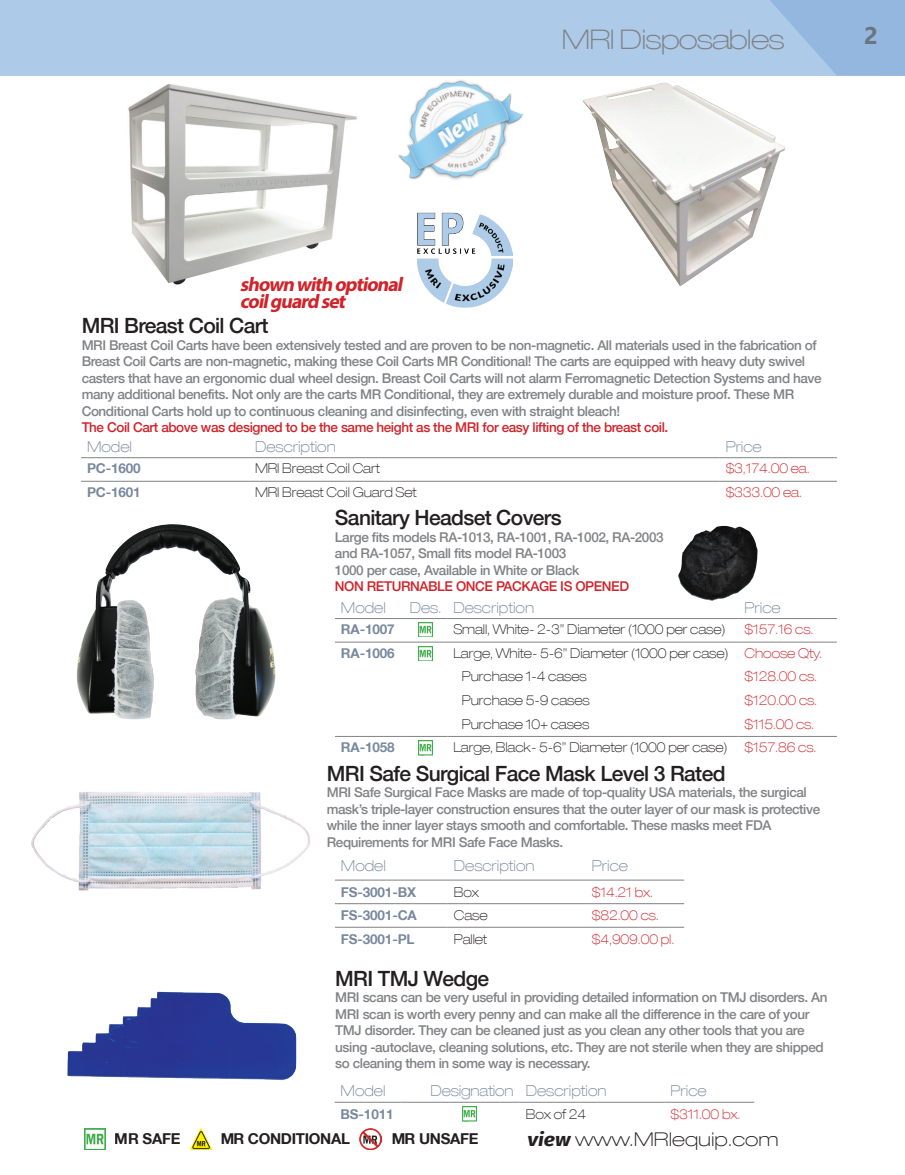
<style>
.page{position:relative;width:905px;height:1175px;background:#fff}
.page>*{position:absolute;margin:0;border:0;box-sizing:border-box;transform-origin:0 0}
.t1{font:100 expanded 27px "Helvetica 33";letter-spacing:-.03em;color:#808285;scale:1.11 1}
.t2{font:700 24px "Segoe UI";color:#808285}
.t3{font:500 21px "Helvetica 65";letter-spacing:-.03em;color:#231f20}
.t4{font:italic 700 19.8px/17px "Myriad Pro";color:#d1232a}
.t5{font:100 expanded 18.9px "Helvetica 33";color:#231f20;scale:1.11 1}
.t6{font:100 expanded 15px "Helvetica 33";color:#78889f}
.t7{font:700 15px "Helvetica 75";letter-spacing:-.02em;color:#231f20}
.t8{font:500 13.5px/16.5px "Helvetica 65";letter-spacing:-.03em;color:#808285}
.t9{font:100 expanded 13.5px "Helvetica 33";letter-spacing:-.01em;color:#231f20}
.t10{font:100 expanded 13.5px "Helvetica 33";letter-spacing:-.01em;color:#d1232a}
.t11{font:500 13.5px "Helvetica 65";letter-spacing:-.03em;color:#d1232a}
.t12{font:700 13.5px "Helvetica 75";letter-spacing:-.01em;color:#78889f}
.s1{font-family:"Fira Sans";font-weight:700;font-style:italic;font-stretch:normal}
</style>
<div class="page">
<hr style="left:334px;top:1102px;width:66px;height:1px;background:#808285">
<hr style="left:400px;top:1102px;width:119px;height:1px;background:#808285">
<hr style="left:519px;top:1102px;width:145px;height:1px;background:#808285">
<hr style="left:664px;top:1102px;width:90px;height:1px;background:#808285">
<img style="left:128px;top:84px;width:229px;height:201px">
<hr style="left:81px;top:481px;width:168px;height:1px;background:#808285">
<hr style="left:249px;top:481px;width:470px;height:1px;background:#808285">
<hr style="left:719px;top:481px;width:117px;height:1px;background:#808285">
<hr style="left:81px;top:457px;width:168px;height:1px;background:#808285">
<hr style="left:249px;top:457px;width:470px;height:1px;background:#808285">
<hr style="left:719px;top:457px;width:117px;height:1px;background:#808285">
<img style="left:417px;top:212px;width:95px;height:96px">
<img style="left:583px;top:82px;width:203px;height:204px">
<img style="left:398px;top:80px;width:126px;height:100px">
<hr style="left:335px;top:903px;width:113px;height:1px;background:#808285">
<hr style="left:448px;top:903px;width:138px;height:1px;background:#808285">
<hr style="left:586px;top:903px;width:98px;height:1px;background:#808285">
<hr style="left:335px;top:927px;width:113px;height:1px;background:#808285">
<hr style="left:448px;top:927px;width:138px;height:1px;background:#808285">
<hr style="left:586px;top:927px;width:98px;height:1px;background:#808285">
<hr style="left:335px;top:879px;width:113px;height:1px;background:#808285">
<hr style="left:448px;top:879px;width:138px;height:1px;background:#808285">
<hr style="left:586px;top:879px;width:98px;height:1px;background:#808285">
<img style="left:77px;top:526px;width:111px;height:183px">
<img style="left:678px;top:526px;width:79px;height:74px">
<hr style="left:335px;top:642px;width:67px;height:1px;background:#808285">
<hr style="left:402px;top:642px;width:45px;height:1px;background:#808285">
<hr style="left:447px;top:642px;width:291px;height:1px;background:#808285">
<hr style="left:738px;top:642px;width:98px;height:1px;background:#808285">
<hr style="left:335px;top:736px;width:67px;height:1px;background:#808285">
<hr style="left:402px;top:736px;width:45px;height:1px;background:#808285">
<hr style="left:447px;top:736px;width:291px;height:1px;background:#808285">
<hr style="left:738px;top:736px;width:98px;height:1px;background:#808285">
<hr style="left:335px;top:618px;width:67px;height:1px;background:#808285">
<hr style="left:402px;top:618px;width:45px;height:1px;background:#808285">
<hr style="left:447px;top:618px;width:291px;height:1px;background:#808285">
<hr style="left:738px;top:618px;width:98px;height:1px;background:#808285">
<img style="left:418px;top:622px;width:15px;height:15px">
<img style="left:418px;top:646px;width:15px;height:14px">
<img style="left:418px;top:741px;width:15px;height:14px">
<img style="left:31px;top:709px;width:280px;height:155px">
<img style="left:44px;top:840px;width:267px;height:310px">
<img style="left:462px;top:1106px;width:15px;height:15px">
<div style="left:0;top:0;width:904px;height:76px;background:#adcbe8"></div>
<svg style="left:770px;top:0;width:134px;height:76px"></svg>
<img style="left:190px;top:1128px;width:21px;height:21px">
<img style="left:360px;top:1128px;width:21px;height:21px">
<img style="left:84px;top:1128px;width:21px;height:21px">
<p class="t4" style="left:240px;top:275px;width:168px">shown with optional coilguard set</p>
<h1 class="t1" style="left:561px;top:23px;width:202px">MRI Disposables</h1>
<h2 class="t2" style="left:864px;top:13px;width:15px">2</h2>
<p class="t3" style="left:82px;top:313px;width:188px">MRI Breast Coil Cart</p>
<p class="t8" style="left:82px;top:337px;width:741px">MRI Breast Coil Carts have been extensively tested and are proven to be non-magnetic. All materials used in the fabrication of Breast Coil Carts are non-magnetic, making these Coil Carts MR Conditional! The carts are equipped with heavy duty swivel casters that have an ergonomic dual wheel design. Breast Coil Carts will not alarm Ferromagnetic Detection Systems and have many additional benefits. Not only are the carts MR Conditional, they are extremely durable and moisture proof. These MR Conditional Carts hold up to continuous cleaning and disinfecting, even with straight bleach!</p>
<p class="t11" style="left:82px;top:419px;width:588px">The Coil Cart above was designed to be the same height as the MRI for easy lifting of the breast coil.</p>
<p class="t6" style="left:87px;top:437px;width:46px">Model</p>
<p class="t6" style="left:255px;top:437px;width:82px">Description</p>
<p class="t6" style="left:725px;top:437px;width:38px">Price</p>
<p class="t12" style="left:87px;top:460px;width:55px">PC-1600</p>
<p class="t9" style="left:255px;top:460px;width:126px">MRI Breast Coil Cart</p>
<p class="t10" style="left:725px;top:460px;width:86px">$3,174.00 ea.</p>
<p class="t12" style="left:87px;top:484px;width:55px">PC-1601</p>
<p class="t9" style="left:255px;top:484px;width:163px">MRI Breast Coil Guard Set</p>
<p class="t10" style="left:725px;top:484px;width:78px">$333.00 ea.</p>
<p class="t3" style="left:335px;top:505px;width:228px">Sanitary Headset Covers</p>
<p class="t8" style="left:335px;top:528px;width:330px">Large fits models RA-1013, RA-1001, RA-1002, RA-2003 and RA-1057, Small fits model RA-1003<br>1000 per case, Available in White or Black</p>
<p class="t11" style="left:335px;top:578px;width:296px">NON RETURNABLE ONCE PACKAGE IS OPENED</p>
<p class="t6" style="left:341px;top:598px;width:46px">Model</p>
<p class="t6" style="left:410px;top:598px;width:33px">Des.</p>
<p class="t6" style="left:453px;top:598px;width:82px">Description</p>
<p class="t6" style="left:744px;top:598px;width:38px">Price</p>
<p class="t12" style="left:341px;top:621px;width:55px">RA-1007</p>
<p class="t9" style="left:453px;top:621px;width:274px">Small, White- 2-3” Diameter (1000 per case)</p>
<p class="t10" style="left:744px;top:621px;width:70px">$157.16 cs.</p>
<p class="t12" style="left:341px;top:644px;width:55px">RA-1006</p>
<p class="t9" style="left:453px;top:645px;width:277px">Large, White- 5-6” Diameter (1000 per case)</p>
<p class="t10" style="left:744px;top:645px;width:79px">Choose Qty.</p>
<p class="t9" style="left:462px;top:668px;width:126px">Purchase 1-4 cases</p>
<p class="t10" style="left:744px;top:668px;width:74px">$128.00 cs.</p>
<p class="t9" style="left:462px;top:692px;width:129px">Purchase 5-9 cases</p>
<p class="t10" style="left:744px;top:692px;width:74px">$120.00 cs.</p>
<p class="t9" style="left:462px;top:715px;width:129px">Purchase 10+ cases</p>
<p class="t10" style="left:744px;top:715px;width:71px">$115.00 cs.</p>
<p class="t12" style="left:341px;top:739px;width:55px">RA-1058</p>
<p class="t9" style="left:453px;top:739px;width:276px">Large, Black- 5-6” Diameter (1000 per case)</p>
<p class="t10" style="left:744px;top:739px;width:73px">$157.86 cs.</p>
<p class="t3" style="left:327px;top:760px;width:400px">MRI Safe Surgical Face Mask Level 3 Rated</p>
<p class="t8" style="left:327px;top:784px;width:495px">MRI Safe Surgical Face Masks are made of top-quality USA materials, the surgical mask’s triple-layer construction ensures that the outer layer of our mask is protective while the inner layer stays smooth and comfortable. These masks meet FDA Requirements for MRI Safe Face Masks.</p>
<p class="t6" style="left:341px;top:856px;width:46px">Model</p>
<p class="t6" style="left:454px;top:856px;width:82px">Description</p>
<p class="t6" style="left:592px;top:856px;width:38px">Price</p>
<p class="t12" style="left:341px;top:883px;width:77px">FS-3001-BX</p>
<p class="t9" style="left:454px;top:884px;width:27px">Box</p>
<p class="t10" style="left:592px;top:884px;width:63px">$14.21 bx.</p>
<p class="t12" style="left:341px;top:907px;width:77px">FS-3001-CA</p>
<p class="t9" style="left:454px;top:907px;width:35px">Case</p>
<p class="t10" style="left:592px;top:907px;width:69px">$82.00 cs.</p>
<p class="t12" style="left:341px;top:930px;width:75px">FS-3001-PL</p>
<p class="t9" style="left:454px;top:931px;width:35px">Pallet</p>
<p class="t10" style="left:592px;top:931px;width:84px">$4,909.00 pl.</p>
<p class="t3" style="left:335px;top:965px;width:155px">MRI TMJ Wedge</p>
<p class="t8" style="left:335px;top:988px;width:494px">MRI scans can be very useful in providing detailed information on TMJ disorders. An MRI scan is worth every penny and can make all the difference in the care of your TMJ disorder. They can be cleaned just as you clean any other tools that you are using -autoclave, cleaning solutions, etc. They are not sterile when they are shipped so cleaning them in some way is necessary.</p>
<p class="t6" style="left:340px;top:1082px;width:46px">Model</p>
<p class="t6" style="left:430px;top:1082px;width:85px">Designation</p>
<p class="t6" style="left:525px;top:1082px;width:82px">Description</p>
<p class="t6" style="left:670px;top:1082px;width:38px">Price</p>
<p class="t12" style="left:340px;top:1105px;width:54px">BS-1011</p>
<p class="t9" style="left:525px;top:1106px;width:62px">Box of 24</p>
<p class="t10" style="left:670px;top:1106px;width:71px">$311.00 bx.</p>
<p class="t7" style="left:115px;top:1129px;width:67px">MR SAFE</p>
<p class="t7" style="left:220px;top:1129px;width:131px">MR CONDITIONAL</p>
<p class="t7" style="left:391px;top:1129px;width:89px">MR UNSAFE</p>
<h3 class="t5" style="left:527px;top:1127px;width:228px"><span class="s1">view</span> www.MRIequip.com</h3>
</div>
